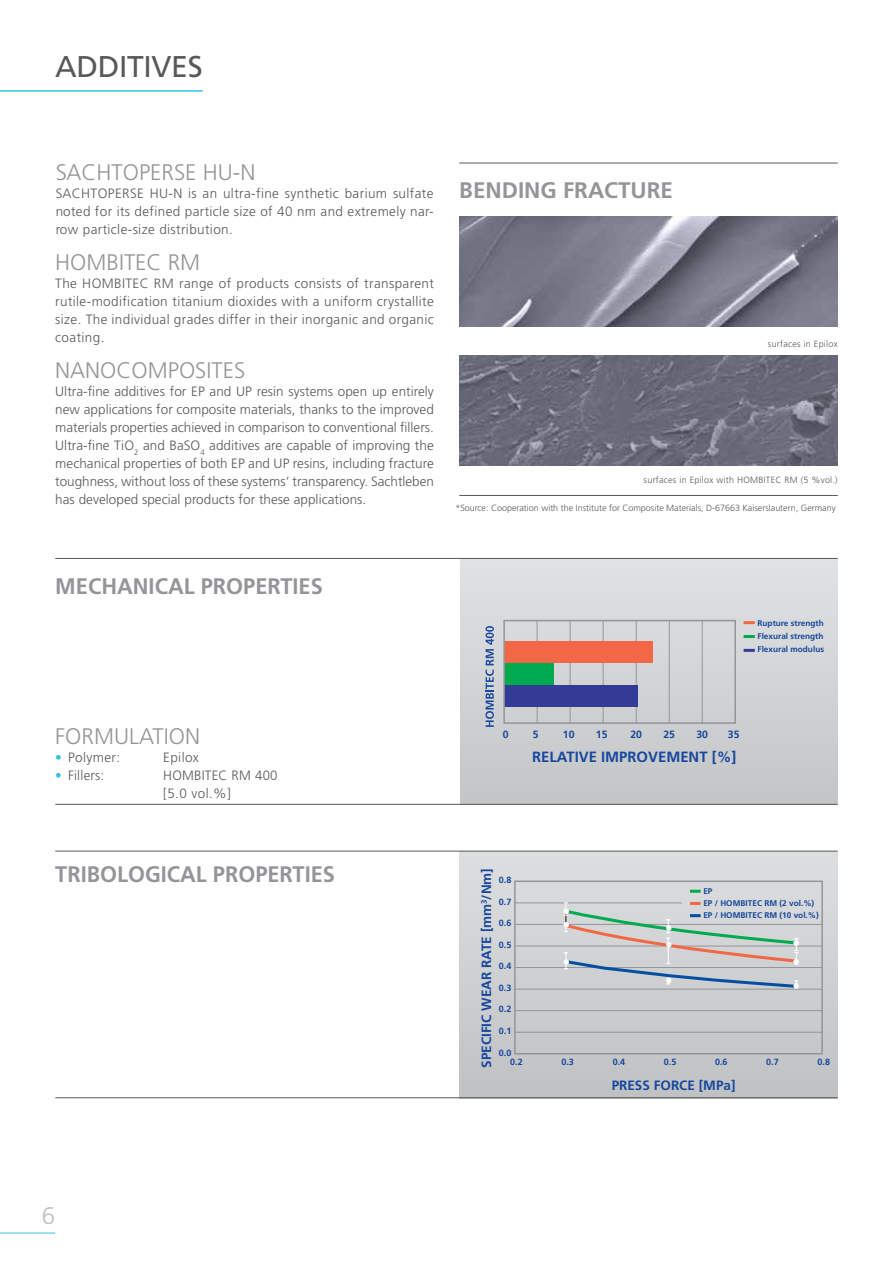
<style>
.page{position:relative;width:893px;height:1263px;background:#fff}
.page>*{position:absolute;margin:0;border:0;box-sizing:border-box;transform-origin:0 0}
.t1{font:30px "Frutiger";letter-spacing:-.01em;color:#58595b}
.t2{font:300 24px "Frutiger";color:#bcbec0}
.t3{font:700 22.5px "Frutiger";color:#939598}
.t4{font:300 22.5px "Frutiger";color:#939598}
.t5{font:700 14.85px "Frutiger";color:#17479e}
.t6{font:300 13.5px/18px "Frutiger";letter-spacing:.03em;color:#58595b;text-align:justify}
.t7{font:700 13.5px "Frutiger";color:#17479e}
.t8{font:700 10.5px "Frutiger";color:#17479e}
.t9{font:300 9px "Frutiger";color:#58595b}
.t10{font:300 9px "Frutiger";letter-spacing:.03em;color:#58595b}
.t11{font:700 9px "Frutiger";color:#17479e}
.t12{font:700 8.25px/13.2px "Frutiger";color:#17479e;text-align:justify}
.s1{color:#30c3e5}
</style>
<div class="page">
<img style="left:459px;top:216px;width:379px;height:111px">
<hr style="left:0;top:90px;width:203px;height:2px;background:#30c3e5">
<hr style="left:459px;top:495px;width:379px;height:1px;background:#58595b">
<hr style="left:459px;top:163px;width:379px;height:1px;background:#58595b">
<img style="left:459px;top:355px;width:379px;height:111px">
<div style="left:460px;top:558px;width:378px;height:247px;background:linear-gradient(to bottom,#e0e2e3,#c3c5c7)"></div>
<svg style="left:485px;top:626px;width:9px;height:101px"></svg>
<svg style="left:745px;top:621px;width:8px;height:3px"></svg>
<svg style="left:745px;top:635px;width:8px;height:3px"></svg>
<svg style="left:745px;top:649px;width:8px;height:3px"></svg>
<hr style="left:537px;top:621px;width:1px;height:102px;background:#939598">
<hr style="left:570px;top:621px;width:1px;height:102px;background:#939598">
<hr style="left:603px;top:621px;width:1px;height:102px;background:#939598">
<hr style="left:636px;top:621px;width:1px;height:102px;background:#939598">
<hr style="left:669px;top:621px;width:1px;height:102px;background:#939598">
<hr style="left:702px;top:621px;width:1px;height:102px;background:#939598">
<div style="left:504px;top:685px;width:133px;height:22px;background:#333b97"></div>
<div style="left:504px;top:663px;width:49px;height:22px;background:#00aa4f"></div>
<div style="left:504px;top:641px;width:149px;height:22px;background:#f26846"></div>
<div style="left:503px;top:620px;width:233px;height:104px;border:1px solid #939598"></div>
<hr style="left:55px;top:558px;width:783px;height:1px;background:#58595b">
<div style="left:460px;top:851px;width:378px;height:247px;background:linear-gradient(to bottom,#dcdedf,#bfc1c3)"></div>
<div style="left:514px;top:880px;width:309px;height:174px;border:1px solid #939598"></div>
<hr style="left:515px;top:1032px;width:307px;height:1px;background:#939598">
<hr style="left:515px;top:1010px;width:307px;height:1px;background:#939598">
<hr style="left:515px;top:989px;width:307px;height:1px;background:#939598">
<hr style="left:515px;top:967px;width:307px;height:1px;background:#939598">
<hr style="left:515px;top:946px;width:307px;height:1px;background:#939598">
<hr style="left:515px;top:924px;width:307px;height:1px;background:#939598">
<hr style="left:515px;top:902px;width:166px;height:1px;background:#939598">
<svg style="left:691px;top:890px;width:8px;height:3px"></svg>
<svg style="left:562px;top:902px;width:237px;height:87px;background:#c2c7c7"></svg>
<hr style="left:55px;top:804px;width:783px;height:1px;background:#58595b">
<hr style="left:55px;top:1097px;width:783px;height:1px;background:#58595b">
<hr style="left:55px;top:851px;width:783px;height:1px;background:#58595b">
<hr style="left:0;top:1233px;width:55px;height:1px;background:#30c3e5">
<h1 class="t1" style="left:55px;top:49px;width:146px">ADDITIVES</h1>
<h3 class="t4" style="left:55px;top:160px;width:202px">SACHTOPERSE HU-N</h3>
<p class="t6" style="left:55px;top:184px;width:380px">SACHTOPERSE HU-N is an ultra-fine synthetic barium sulfate noted for its defined particle size of 40 nm and extremely nar&shy;row particle-size distribution.</p>
<h3 class="t4" style="left:55px;top:250px;width:147px">HOMBITEC RM</h3>
<p class="t6" style="left:55px;top:274px;width:380px">The HOMBITEC RM range of products consists of transparent rutile-modification titanium dioxides with a uniform crystallite size. The individual grades differ in their inorganic and organic coating.</p>
<h3 class="t4" style="left:55px;top:358px;width:192px">Nanocomposites</h3>
<p class="t6" style="left:55px;top:382px;width:380px">Ultra-fine additives for EP and UP resin systems open up entirely new applications for composite materials, thanks to the improved materials properties achieved in comparison to conventional fillers.<br>Ultra-fine TiO<sub>2</sub> and BaSO<sub>4</sub> additives are capable of improving the mechanical properties of both EP and UP resins, including fracture toughness, without loss of these systems‘ transparency. Sachtleben has developed special products for these applications.</p>
<h3 class="t3" style="left:459px;top:177px;width:215px">BENDING FRACTURE</h3>
<p class="t10" style="left:768px;top:339px;width:71px">surfaces in Epilox</p>
<p class="t10" style="left:644px;top:475px;width:196px">surfaces in Epilox with HOMBITEC RM (5 %vol.)</p>
<p class="t9" style="left:455px;top:502px;width:382px">*Source: Cooperation with the Institute for Composite Materials, D-67663 Kaiserslautern, Germany</p>
<h3 class="t3" style="left:55px;top:573px;width:15px">MECHANICAL</h3>
<h3 class="t3" style="left:201px;top:573px;width:13px">PROPERTIES</h3>
<p class="t12" style="left:757px;top:616px;width:68px">RUPTURE STRENGTH FLEXURAL STRENGTH FLEXURAL MODULUS</p>
<h3 class="t4" style="left:55px;top:723px;width:146px">Form ulation</h3>
<p class="t6" style="left:55px;top:748px;width:66px"><span class="s1">•</span> Polymer:</p>
<p class="t6" style="left:163px;top:748px;width:37px">Epilox</p>
<p class="t6" style="left:55px;top:766px;width:70px"><span class="s1">•</span> Fillers: HO</p>
<p class="t6" style="left:163px;top:766px;width:116px;text-indent:19px">MBITEC RM 400 [5.0 vol.%]</p>
<h3 class="t3" style="left:55px;top:861px;width:14px">TRIBOLOGICAL</h3>
<h3 class="t3" style="left:213px;top:861px;width:13px">PROPERTIES</h3>
<p class="t8" style="left:503px;top:729px;width:7px">0</p>
<p class="t8" style="left:533px;top:729px;width:7px">5</p>
<p class="t8" style="left:563px;top:729px;width:13px">10</p>
<p class="t8" style="left:596px;top:729px;width:13px">15</p>
<p class="t8" style="left:630px;top:729px;width:13px">20</p>
<p class="t8" style="left:663px;top:729px;width:13px">25</p>
<p class="t8" style="left:696px;top:729px;width:13px">30</p>
<p class="t8" style="left:728px;top:729px;width:13px">35</p>
<p class="t5" style="left:532px;top:748px;width:206px">RELATIVE IMPROVEMENT [%]</p>
<p class="t7" style="left:479px;top:1068px;width:201px;rotate:-90deg">SPECIFIC WEAR RATE [MM<sup>3</sup>/NM]</p>
<p class="t11" style="left:499px;top:875px;width:14px">0.8</p>
<p class="t12" style="left:703px;top:884px;width:117px;line-height:12.1px;text-align:left">EP<br>EP / HOMBITEC RM (2 VOL.%)<br>EP / HOMBITEC RM (10 VOL.%)</p>
<p class="t11" style="left:499px;top:896px;width:14px">0.7</p>
<p class="t11" style="left:499px;top:918px;width:14px">0.6</p>
<p class="t11" style="left:499px;top:939px;width:14px">0.5</p>
<p class="t11" style="left:499px;top:961px;width:14px">0.4</p>
<p class="t11" style="left:499px;top:982px;width:14px">0.3</p>
<p class="t11" style="left:499px;top:1004px;width:14px">0.2</p>
<p class="t11" style="left:499px;top:1025px;width:14px">0.1</p>
<p class="t11" style="left:499px;top:1047px;width:14px">0.0</p>
<p class="t11" style="left:510px;top:1057px;width:14px">0.2</p>
<p class="t11" style="left:561px;top:1057px;width:14px">0.3</p>
<p class="t11" style="left:613px;top:1057px;width:14px">0.4</p>
<p class="t11" style="left:664px;top:1057px;width:14px">0.5</p>
<p class="t11" style="left:715px;top:1057px;width:14px">0.6</p>
<p class="t11" style="left:766px;top:1057px;width:14px">0.7</p>
<p class="t11" style="left:817px;top:1057px;width:14px">0.8</p>
<p class="t7" style="left:612px;top:1077px;width:125px">PRESS FORCE [MPA]</p>
<h2 class="t2" style="left:42px;top:1202px;width:15px">6</h2>
</div>
